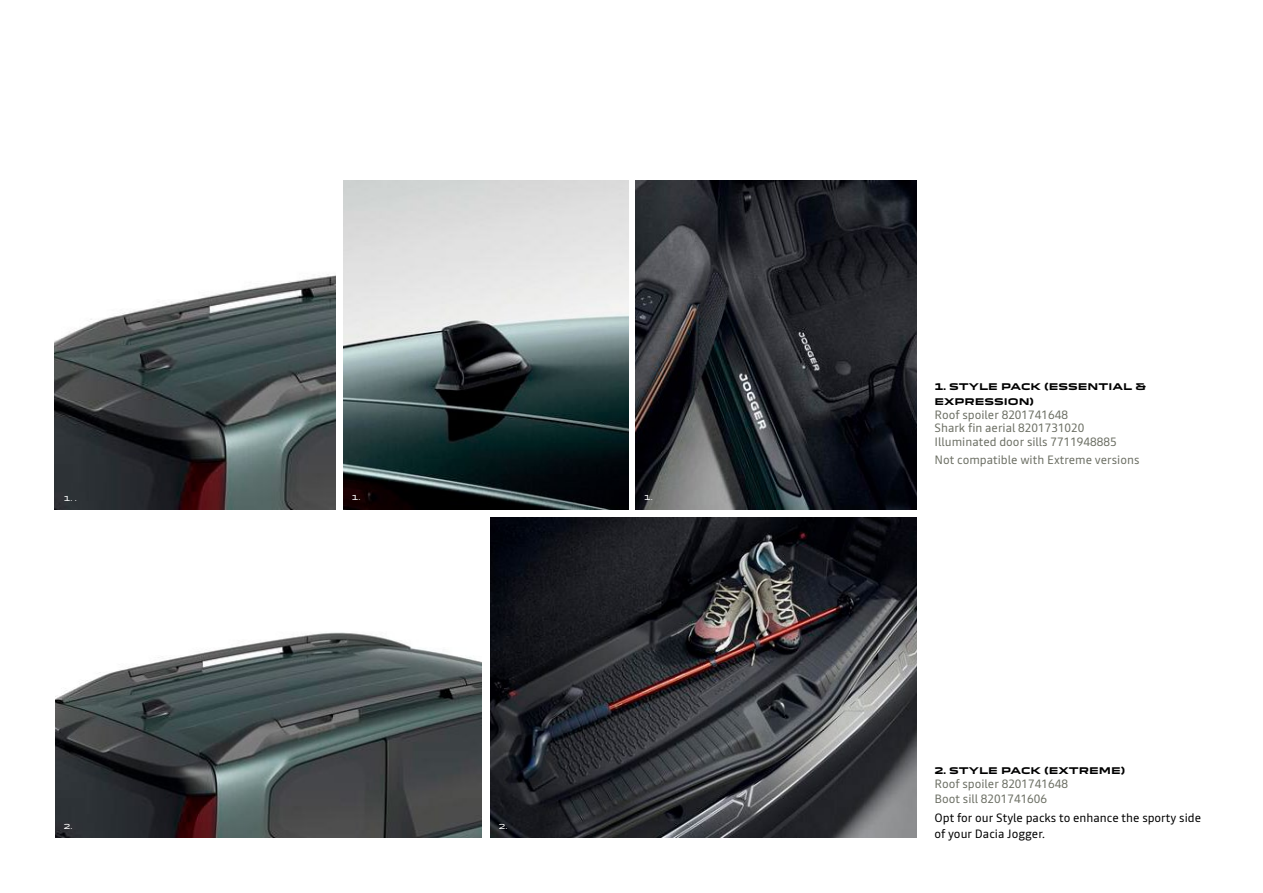
<style>
.page{position:relative;width:1263px;height:893px;background:#fff}
.page>*{position:absolute;margin:0;border:0;box-sizing:border-box;transform-origin:0 0}
.t1{font:12px/13.5px "Read";color:#6d7065}
.t2{font:12px/15.3px "Read";color:#000}
.t3{font:700 9px/15.3px "Dacia Block Extended";color:#000}
.t4{font:6.75px "Dacia Block Extended";color:#fff}
</style>
<div class="page">
<img style="left:55px;top:632px;width:426px;height:206px">
<img style="left:636px;top:181px;width:280px;height:328px">
<img style="left:343px;top:181px;width:285px;height:328px">
<img style="left:490px;top:517px;width:426px;height:321px">
<img style="left:55px;top:274px;width:281px;height:235px">
<p class="t4" style="left:64px;top:493px;width:14px">1. .</p>
<p class="t4" style="left:352px;top:492px;width:10px">1.</p>
<p class="t4" style="left:644px;top:492px;width:10px">1.</p>
<p class="t4" style="left:64px;top:821px;width:10px">2.</p>
<p class="t4" style="left:499px;top:821px;width:10px">2.</p>
<p class="t3" style="left:934px;top:379px;width:213px">1. STYLE PACK (ESSENTIAL &amp;<br>EXPRESSION)</p>
<p class="t1" style="left:934px;top:408px;width:184px">Roof spoiler 8201741648<br>Shark fin aerial 8201731020<br>Illuminated door sills 7711948885</p>
<p class="t1" style="left:934px;top:452px;width:206px">Not compatible with Extreme versions</p>
<p class="t3" style="left:934px;top:763px;width:192px">2. STYLE PACK (EXTREME)</p>
<p class="t1" style="left:934px;top:776px;width:135px;line-height:15.3px">Roof spoiler 8201741648<br>Boot sill 8201741606</p>
<p class="t2" style="left:934px;top:810px;width:268px">Opt for our Style packs to enhance the sporty side of your Dacia Jogger.</p>
</div>
